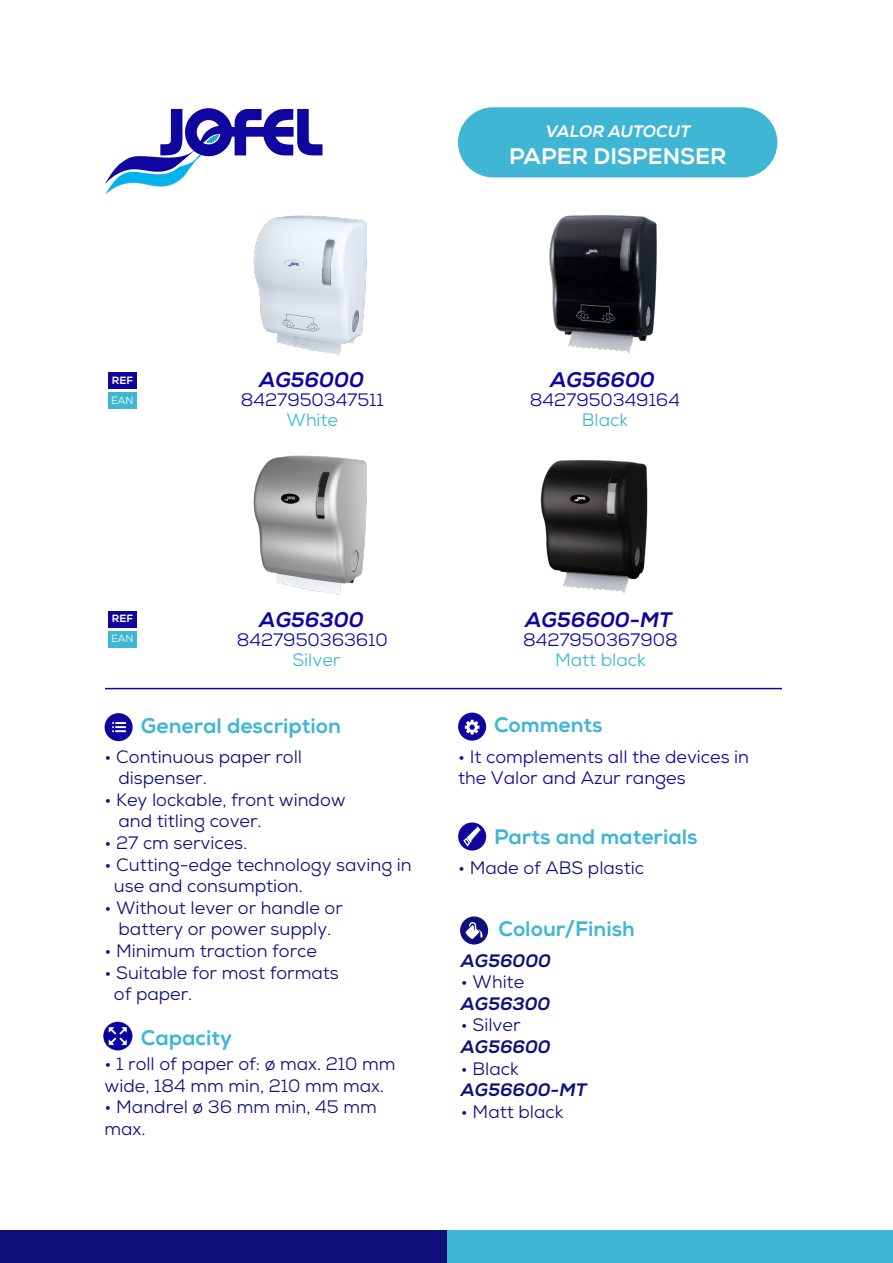
<style>
.page{position:relative;width:893px;height:1263px;background:#fff}
.page>*{position:absolute;margin:0;border:0;box-sizing:border-box;transform-origin:0 0}
.t1{font:800 22.5px "Nexa";color:#fff}
.t2{font:800 21px "Nexa";color:#3fb7d4}
.t3{font:italic 800 21px "Nexa";color:#10069f}
.t4{font:18px/21.6px "Nexa";color:#10107a}
.t5{font:18px/21.6px "Nexa";color:#10069f}
.t6{font:italic 800 18px "Nexa";color:#10107a}
.t7{font:18px "Nexa";color:#3fb7d4}
.t8{font:italic 800 16.5px "Nexa";color:#fff}
.t9{font:800 10.5px "Nexa";color:#fff}
.t10{font:10.5px "Nexa";color:#fff}
</style>
<div class="page">
<div style="left:0;top:1231px;width:447px;height:32px;background:#10107a"></div>
<div style="left:447px;top:1231px;width:446px;height:32px;background:#3fb7d4"></div>
<div style="left:458px;top:107px;width:319px;height:70px;background:#3fb7d4;border-radius:35px"></div>
<div style="left:108px;top:373px;width:29px;height:16px;background:#10069f"></div>
<img style="left:253px;top:215px;width:114px;height:140px">
<div style="left:108px;top:392px;width:29px;height:17px;background:#3fb7d4"></div>
<img style="left:549px;top:215px;width:108px;height:139px">
<img style="left:540px;top:460px;width:108px;height:133px">
<img style="left:253px;top:455px;width:114px;height:140px">
<div style="left:108px;top:611px;width:29px;height:16px;background:#10069f"></div>
<div style="left:108px;top:631px;width:29px;height:16px;background:#3fb7d4"></div>
<svg style="left:105px;top:713px;width:28px;height:28px"></svg>
<svg style="left:458px;top:822px;width:28px;height:28px"></svg>
<svg style="left:458px;top:713px;width:28px;height:28px"></svg>
<hr style="left:105px;top:688px;width:677px;height:1px;background:#10069f">
<img style="left:104px;top:1021px;width:29px;height:30px">
<svg style="left:460px;top:916px;width:28px;height:28px"></svg>
<svg style="left:105px;top:108px;width:218px;height:86px"></svg>
<p class="t8" style="left:546px;top:121px;width:146px">VALOR AUTOCUT</p>
<p class="t1" style="left:509px;top:142px;width:219px">PAPER DISPENSER</p>
<p class="t9" style="left:112px;top:374px;width:23px">REF</p>
<p class="t3" style="left:259px;top:366px;width:106px">AG56000</p>
<p class="t7" style="left:287px;top:409px;width:53px">White</p>
<p class="t10" style="left:111px;top:394px;width:24px">EAN</p>
<p class="t5" style="left:241px;top:389px;width:144px">8427950347511</p>
<p class="t3" style="left:550px;top:366px;width:106px">AG56600</p>
<p class="t7" style="left:582px;top:409px;width:48px">Black</p>
<p class="t5" style="left:530px;top:389px;width:151px">8427950349164</p>
<p class="t9" style="left:112px;top:612px;width:23px">REF</p>
<p class="t10" style="left:111px;top:632px;width:24px">EAN</p>
<p class="t3" style="left:259px;top:606px;width:106px">AG56300</p>
<p class="t7" style="left:292px;top:649px;width:50px">Silver</p>
<p class="t5" style="left:237px;top:629px;width:152px">8427950363610</p>
<p class="t2" style="left:141px;top:713px;width:202px">General description</p>
<p class="t4" style="left:119px;top:745px;width:185px;text-indent:-14px">• Continuous paper roll dispenser.</p>
<p class="t4" style="left:119px;top:789px;width:229px;text-indent:-14px">• Key lockable, front window and titling cover.</p>
<p class="t4" style="left:105px;top:832px;width:144px">• 27 cm services.</p>
<p class="t4" style="left:114px;top:853px;width:299px;text-indent:-9px">• Cutting-edge technology saving in use and consumption.</p>
<p class="t4" style="left:105px;top:897px;width:240px;text-align:center">• Without lever or handle or battery or power supply.</p>
<p class="t4" style="left:105px;top:940px;width:214px">• Minimum traction force</p>
<p class="t4" style="left:114px;top:961px;width:226px;text-indent:-9px">• Suitable for most formats of paper.</p>
<p class="t2" style="left:141px;top:1025px;width:93px">Capacity</p>
<p class="t4" style="left:105px;top:1053px;width:292px">• 1 roll of paper of: ø max. 210 mm wide, 184 mm min, 210 mm max.</p>
<p class="t4" style="left:105px;top:1096px;width:274px">• Mandrel ø 36 mm min, 45 mm max.</p>
<p class="t3" style="left:525px;top:606px;width:148px">AG56600-MT</p>
<p class="t7" style="left:555px;top:649px;width:92px">Matt black</p>
<p class="t5" style="left:523px;top:629px;width:156px">8427950367908</p>
<p class="t2" style="left:494px;top:712px;width:110px">Comments</p>
<p class="t5" style="left:458px;top:745px;width:293px">• It complements all the devices in the Valor and Azur ranges</p>
<p class="t2" style="left:494px;top:824px;width:205px">Parts and materials</p>
<p class="t4" style="left:458px;top:857px;width:188px">• Made of ABS plastic</p>
<p class="t2" style="left:499px;top:916px;width:138px">Colour/Finish</p>
<p class="t6" style="left:461px;top:949px;width:91px">AG56000</p>
<p class="t4" style="left:461px;top:971px;width:65px">• White</p>
<p class="t6" style="left:461px;top:992px;width:91px">AG56300</p>
<p class="t4" style="left:461px;top:1014px;width:61px">• Silver</p>
<p class="t6" style="left:461px;top:1036px;width:91px">AG56600</p>
<p class="t4" style="left:461px;top:1057px;width:59px">• Black</p>
<p class="t6" style="left:461px;top:1079px;width:127px">AG56600-MT</p>
<p class="t4" style="left:461px;top:1101px;width:104px">• Matt black</p>
</div>
